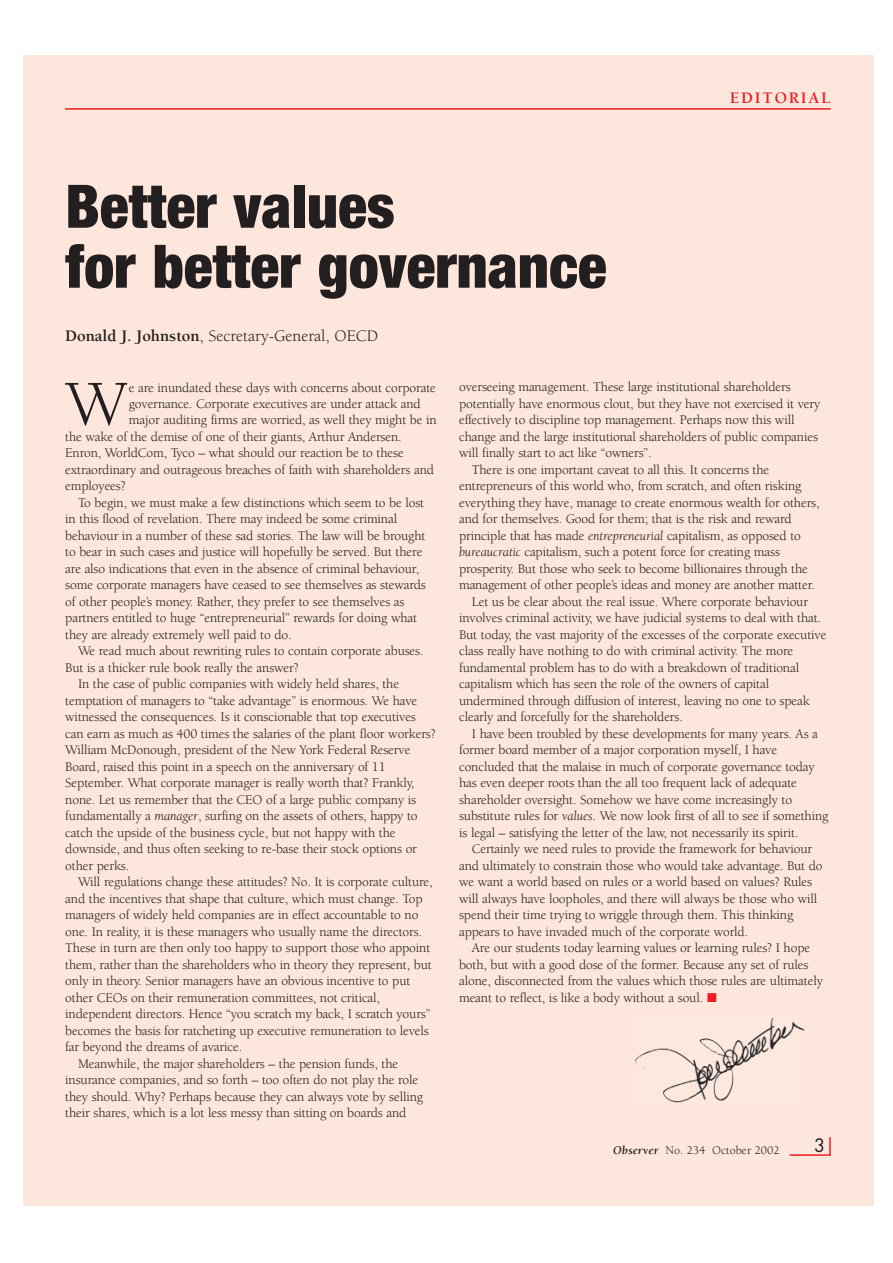
<style>
.page{position:relative;width:893px;height:1263px;background:#fff}
.page>*{position:absolute;margin:0;border:0;box-sizing:border-box;transform-origin:0 0}
.t1{font:65.4px "Berkeley";color:#231f20}
.t2{font:900 condensed 60px/60px "Helvetica Neue";color:#231f20}
.t3{font:18px "Futura";color:#231f20}
.t4{font:16.5px "Berkeley";color:#231f20}
.t5{font:700 16.5px "Berkeley";letter-spacing:.105em;color:#ee1d23}
.t6{font:13.5px "Berkeley";letter-spacing:-.01em;color:#231f20}
.t7{font:12px "Berkeley";color:#231f20}
.s1{font-weight:700}
.s2{font-style:italic}
.s3{color:#ee1d23}
.s4{font-weight:700;font-style:italic}
</style>
<div class="page">
<div style="left:23px;top:56px;width:850px;height:1150px;background:#fde7dc"></div>
<hr style="left:65px;top:108px;width:765px;height:2px;background:#ee1d23">
<hr style="left:789px;top:1154px;width:41px;height:2px;background:#ee1d23">
<svg style="left:829px;top:1137px;width:1px;height:19px"></svg>
<img style="left:634px;top:1017px;width:170px;height:86px">
<p class="t5" style="left:729px;top:91px;width:102px">EDITORIAL</p>
<h2 class="t2" style="left:65px;top:182px;width:543px">Better values<br>for better governance</h2>
<p class="t4" style="left:65px;top:330px;width:314px"><span class="s1">Donald J. Johnston</span>, Secretary-General, OECD</p>
<h1 class="t1" style="left:65px;top:378px;width:63px">W</h1>
<p class="t6" style="left:129px;top:382px;width:308px">e are inundated these days with concerns about corporate</p>
<p class="t6" style="left:459px;top:382px;width:333px">overseeing management. These large institutional shareholders</p>
<p class="t6" style="left:459px;top:398px;width:363px">potentially have enormous clout, but they have not exercised it very</p>
<p class="t6" style="left:459px;top:415px;width:337px">effectively to discipline top management. Perhaps now this will</p>
<p class="t6" style="left:459px;top:431px;width:360px">change and the large institutional shareholders of public companies</p>
<p class="t6" style="left:459px;top:448px;width:194px">will finally start to act like “owners”.</p>
<p class="t6" style="left:472px;top:464px;width:299px">There is one important caveat to all this. It concerns the</p>
<p class="t6" style="left:459px;top:481px;width:344px">entrepreneurs of this world who, from scratch, and often risking</p>
<p class="t6" style="left:459px;top:497px;width:362px">everything they have, manage to create enormous wealth for others,</p>
<p class="t6" style="left:459px;top:514px;width:334px">and for themselves. Good for them; that is the risk and reward</p>
<p class="t6" style="left:459px;top:530px;width:343px">principle that has made <span class="s2">entrepreneurial</span> capitalism, as opposed to</p>
<p class="t6" style="left:459px;top:547px;width:322px"><span class="s2">bureaucratic</span> capitalism, such a potent force for creating mass</p>
<p class="t6" style="left:459px;top:563px;width:350px">prosperity. But those who seek to become billionaires through the</p>
<p class="t6" style="left:459px;top:580px;width:357px">management of other people’s ideas and money are another matter.</p>
<p class="t6" style="left:472px;top:596px;width:338px">Let us be clear about the real issue. Where corporate behaviour</p>
<p class="t6" style="left:459px;top:613px;width:363px">involves criminal activity, we have judicial systems to deal with that.</p>
<p class="t6" style="left:459px;top:629px;width:369px">But today, the vast majority of the excesses of the corporate executive</p>
<p class="t6" style="left:459px;top:646px;width:336px">class really have nothing to do with criminal activity. The more</p>
<p class="t6" style="left:459px;top:662px;width:341px">fundamental problem has to do with a breakdown of traditional</p>
<p class="t6" style="left:459px;top:679px;width:311px">capitalism which has seen the role of the owners of capital</p>
<p class="t6" style="left:459px;top:695px;width:352px">undermined through diffusion of interest, leaving no one to speak</p>
<p class="t6" style="left:459px;top:712px;width:225px">clearly and forcefully for the shareholders.</p>
<p class="t6" style="left:472px;top:728px;width:347px">I have been troubled by these developments for many years. As a</p>
<p class="t6" style="left:459px;top:745px;width:319px">former board member of a major corporation myself, I have</p>
<p class="t6" style="left:459px;top:761px;width:357px">concluded that the malaise in much of corporate governance today</p>
<p class="t6" style="left:459px;top:778px;width:339px">has even deeper roots than the all too frequent lack of adequate</p>
<p class="t6" style="left:459px;top:794px;width:334px">shareholder oversight. Somehow we have come increasingly to</p>
<p class="t6" style="left:459px;top:811px;width:371px">substitute rules for <span class="s2">values</span>. We now look first of all to see if something</p>
<p class="t6" style="left:459px;top:827px;width:341px">is legal – satisfying the letter of the law, not necessarily its spirit.</p>
<p class="t6" style="left:472px;top:844px;width:342px">Certainly we need rules to provide the framework for behaviour</p>
<p class="t6" style="left:459px;top:860px;width:365px">and ultimately to constrain those who would take advantage. But do</p>
<p class="t6" style="left:459px;top:877px;width:354px">we want a world based on rules or a world based on values? Rules</p>
<p class="t6" style="left:459px;top:893px;width:360px">will always have loopholes, and there will always be those who will</p>
<p class="t6" style="left:459px;top:910px;width:336px">spend their time trying to wriggle through them. This thinking</p>
<p class="t6" style="left:459px;top:926px;width:291px">appears to have invaded much of the corporate world.</p>
<p class="t6" style="left:472px;top:943px;width:340px">Are our students today learning values or learning rules? I hope</p>
<p class="t6" style="left:459px;top:959px;width:351px">both, but with a good dose of the former. Because any set of rules</p>
<p class="t6" style="left:459px;top:976px;width:365px">alone, disconnected from the values which those rules are ultimately</p>
<p class="t6" style="left:459px;top:992px;width:259px">meant to reflect, is like a body without a soul. <span class="s3">■</span></p>
<p class="t6" style="left:129px;top:398px;width:293px">governance. Corporate executives are under attack and</p>
<p class="t6" style="left:129px;top:415px;width:309px">major auditing firms are worried, as well they might be in</p>
<p class="t6" style="left:65px;top:431px;width:338px">the wake of the demise of one of their giants, Arthur Andersen.</p>
<p class="t6" style="left:65px;top:448px;width:340px">Enron, WorldCom, Tyco – what should our reaction be to these</p>
<p class="t6" style="left:65px;top:464px;width:370px">extraordinary and outrageous breaches of faith with shareholders and</p>
<p class="t6" style="left:65px;top:481px;width:62px">employees?</p>
<p class="t6" style="left:78px;top:497px;width:347px">To begin, we must make a few distinctions which seem to be lost</p>
<p class="t6" style="left:65px;top:514px;width:333px">in this flood of revelation. There may indeed be some criminal</p>
<p class="t6" style="left:65px;top:530px;width:362px">behaviour in a number of these sad stories. The law will be brought</p>
<p class="t6" style="left:65px;top:547px;width:358px">to bear in such cases and justice will hopefully be served. But there</p>
<p class="t6" style="left:65px;top:563px;width:355px">are also indications that even in the absence of criminal behaviour,</p>
<p class="t6" style="left:65px;top:580px;width:362px">some corporate managers have ceased to see themselves as stewards</p>
<p class="t6" style="left:65px;top:596px;width:341px">of other people’s money. Rather, they prefer to see themselves as</p>
<p class="t6" style="left:65px;top:613px;width:353px">partners entitled to huge “entrepreneurial” rewards for doing what</p>
<p class="t6" style="left:65px;top:629px;width:228px">they are already extremely well paid to do.</p>
<p class="t6" style="left:78px;top:646px;width:347px">We read much about rewriting rules to contain corporate abuses.</p>
<p class="t6" style="left:65px;top:662px;width:235px">But is a thicker rule book really the answer?</p>
<p class="t6" style="left:78px;top:679px;width:322px">In the case of public companies with widely held shares, the</p>
<p class="t6" style="left:65px;top:695px;width:353px">temptation of managers to “take advantage” is enormous. We have</p>
<p class="t6" style="left:65px;top:712px;width:352px">witnessed the consequences. Is it conscionable that top executives</p>
<p class="t6" style="left:65px;top:728px;width:372px">can earn as much as 400 times the salaries of the plant floor workers?</p>
<p class="t6" style="left:65px;top:745px;width:347px">William McDonough, president of the New York Federal Reserve</p>
<p class="t6" style="left:65px;top:761px;width:322px">Board, raised this point in a speech on the anniversary of 11</p>
<p class="t6" style="left:65px;top:778px;width:350px">September. What corporate manager is really worth that? Frankly,</p>
<p class="t6" style="left:65px;top:794px;width:352px">none. Let us remember that the CEO of a large public company is</p>
<p class="t6" style="left:65px;top:811px;width:354px">fundamentally a <span class="s2">manager</span>, surfing on the assets of others, happy to</p>
<p class="t6" style="left:65px;top:827px;width:332px">catch the upside of the business cycle, but not happy with the</p>
<p class="t6" style="left:65px;top:844px;width:353px">downside, and thus often seeking to re-base their stock options or</p>
<p class="t6" style="left:65px;top:860px;width:66px">other perks.</p>
<p class="t6" style="left:78px;top:877px;width:356px">Will regulations change these attitudes? No. It is corporate culture,</p>
<p class="t6" style="left:65px;top:893px;width:359px">and the incentives that shape that culture, which must change. Top</p>
<p class="t6" style="left:65px;top:910px;width:354px">managers of widely held companies are in effect accountable to no</p>
<p class="t6" style="left:65px;top:926px;width:358px">one. In reality, it is these managers who usually name the directors.</p>
<p class="t6" style="left:65px;top:943px;width:366px">These in turn are then only too happy to support those who appoint</p>
<p class="t6" style="left:65px;top:959px;width:368px">them, rather than the shareholders who in theory they represent, but</p>
<p class="t6" style="left:65px;top:976px;width:346px">only in theory. Senior managers have an obvious incentive to put</p>
<p class="t6" style="left:65px;top:992px;width:316px">other CEOs on their remuneration committees, not critical,</p>
<p class="t6" style="left:65px;top:1009px;width:367px">independent directors. Hence “you scratch my back, I scratch yours”</p>
<p class="t6" style="left:65px;top:1025px;width:365px">becomes the basis for ratcheting up executive remuneration to levels</p>
<p class="t6" style="left:65px;top:1042px;width:178px">far beyond the dreams of avarice.</p>
<p class="t6" style="left:78px;top:1058px;width:322px">Meanwhile, the major shareholders – the pension funds, the</p>
<p class="t6" style="left:65px;top:1075px;width:354px">insurance companies, and so forth – too often do not play the role</p>
<p class="t6" style="left:65px;top:1091px;width:359px">they should. Why? Perhaps because they can always vote by selling</p>
<p class="t6" style="left:65px;top:1108px;width:342px">their shares, which is a lot less messy than sitting on boards and</p>
<p class="t7" style="left:613px;top:1146px;width:168px"><span class="s4">Observer</span> No. 234 October 2002</p>
<h3 class="t3" style="left:814px;top:1137px;width:13px">3</h3>
</div>
